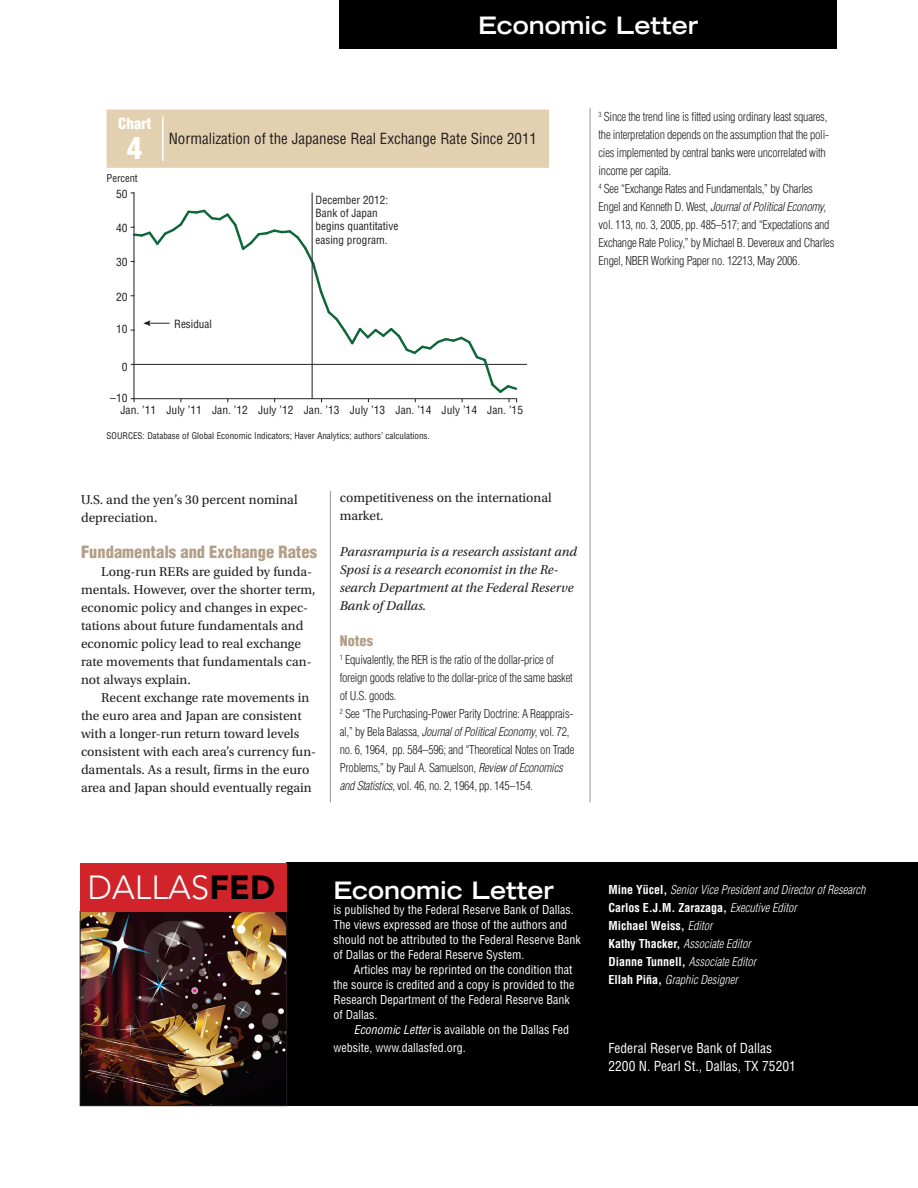
<style>
.page{position:relative;width:918px;height:1188px;background:#fff}
.page>*{position:absolute;margin:0;border:0;box-sizing:border-box;transform-origin:0 0}
.t1{font:300 33.15px "Avenir LT Std";color:#fff}
.Chart{font:900 condensed 30px "Helvetica LT Std";color:#fff}
.t2{font:700 expanded 24px "Trade Gothic LT Std";color:#fff}
.Subhead{font:900 condensed 16.5px "Helvetica LT Std";color:#b39e86}
.ChartTitle{font:condensed 15px "Helvetica LT Std";color:#231f20}
.Chart_word{font:900 condensed 15px "Helvetica LT Std";color:#fff}
.NotesHead{font:900 condensed 14.25px "Helvetica LT Std";color:#b39e86}
.BodyText{font:13.5px/18px "Utopia Std";color:#231f20}
.AuthorBio{font:italic 13.5px/18px "Utopia Std";color:#231f20}
.t3{font:condensed 13.5px/18px "Helvetica LT Std";color:#fff}
.Notestext{font:300 condensed 12px/18px "Helvetica LT Std";letter-spacing:-.02em;color:#231f20}
.t4{font:condensed 12px/15px "Helvetica LT Std";color:#fff}
.t5{font:italic 300 condensed 12px/18px "Helvetica LT Std";color:#fff}
.t6{font:condensed 11.1px "Helvetica LT Std";color:#231f20;scale:1.04 1}
.t7{font:condensed 11.1px/13.4px "Helvetica LT Std";color:#231f20}
.ChartAxis{font:condensed 10.5px "Helvetica LT Std";color:#231f20}
.Source{font:condensed 9px "Helvetica LT Std";color:#231f20}
.s1{font-style:italic}
.s2{font-weight:900;color:#000001}
.s3{font-weight:700;font-style:normal}
</style>
<div class="page">
<div style="left:287px;top:863px;width:631px;height:243px;background:#000001"></div>
<img style="left:82px;top:913px;width:203px;height:191px">
<div style="left:80px;top:911px;width:207px;height:195px;border:1px solid #231f20"></div>
<div style="left:80px;top:863px;width:207px;height:49px;background:#d1232a"></div>
<div style="left:340px;top:0;width:497px;height:48px;background:#000001"></div>
<hr style="left:590px;top:108px;width:1px;height:694px;background:#939598">
<hr style="left:330px;top:491px;width:1px;height:311px;background:#939598">
<div style="left:107px;top:110px;width:442px;height:58px;background:#e3d0b0"></div>
<hr style="left:162px;top:117px;width:2px;height:44px;background:#fff">
<hr style="left:134px;top:364px;width:393px;height:1px;background:#231f20">
<hr style="left:134px;top:193px;width:1px;height:206px;background:#231f20">
<hr style="left:312px;top:193px;width:1px;height:206px;background:#231f20">
<svg style="left:131px;top:208px;width:388px;height:194px"></svg>
<p class="t2" style="left:478px;top:10px;width:222px">Economic Letter</p>
<p class="Chart_word" style="left:118px;top:114px;width:35px">Chart</p>
<p class="Chart" style="left:127px;top:129px;width:16px">4</p>
<p class="ChartTitle" style="left:169px;top:129px;width:370px">Normalization of the Japanese Real Exchange Rate Since 2011</p>
<p class="ChartAxis" style="left:107px;top:171px;width:33px">Percent</p>
<p class="t6" style="left:116px;top:187px;width:13px">50</p>
<p class="t6" style="left:116px;top:221px;width:13px">40</p>
<p class="t6" style="left:116px;top:255px;width:13px">30</p>
<p class="t6" style="left:116px;top:290px;width:13px">20</p>
<p class="t6" style="left:116px;top:322px;width:13px">10</p>
<p class="t6" style="left:122px;top:360px;width:7px">0</p>
<p class="t6" style="left:110px;top:391px;width:18px">–10</p>
<p class="t7" style="left:174px;top:317px;width:39px">Residual</p>
<p class="t7" style="left:316px;top:193px;width:84px">December 2012:<br>Bank of Japan begins quantitative easing program.</p>
<p class="t6" style="left:120px;top:403px;width:389px">Jan. ’11 July ’11 Jan. ’12 July ’12 Jan. ’13 July ’13 Jan. ’14 July ’14 Jan. ’15</p>
<p class="Source" style="left:107px;top:431px;width:325px">SOURCES: Database of Global Economic Indicators; Haver Analytics; authors’ calculations.</p>
<p class="BodyText" style="left:81px;top:491px;width:218px">U.S. and the yen’s 30 percent nominal depreciation.</p>
<p class="Subhead" style="left:81px;top:541px;width:238px">Fundamentals and Exchange Rates</p>
<p class="BodyText" style="left:81px;top:563px;width:236px;text-indent:20px">Long-run RERs are guided by funda&shy;mentals. However, over the shorter term, economic policy and changes in expec&shy;tations about future fundamentals and economic policy lead to real exchange rate movements that fundamentals can&shy;not always explain.</p>
<p class="BodyText" style="left:81px;top:689px;width:237px;text-indent:20px">Recent exchange rate movements in the euro area and Japan are consistent with a longer-run return toward levels consistent with each area’s currency fun&shy;damentals. As a result, firms in the euro area and Japan should eventually regain</p>
<p class="BodyText" style="left:340px;top:489px;width:213px">competitiveness on the international market.</p>
<p class="AuthorBio" style="left:340px;top:543px;width:239px">Parasrampuria is a research assistant and Sposi is a research economist in the Re&shy;search Department at the Federal Reserve Bank of Dallas.</p>
<p class="NotesHead" style="left:340px;top:631px;width:35px">Notes</p>
<p class="Notestext" style="left:340px;top:650px;width:235px"><sup>1</sup> Equivalently, the RER is the ratio of the dollar-price of foreign goods relative to the dollar-price of the same basket of U.S. goods.</p>
<p class="Notestext" style="left:340px;top:704px;width:236px"><sup>2</sup> See “The Purchasing-Power Parity Doctrine: A Reapprais&shy;al,” by Bela Balassa, <span class="s1">Journal of Political Economy</span>, vol. 72, no. 6, 1964, pp. 584–596; and “Theoretical Notes on Trade Problems,” by Paul A. Samuelson, <span class="s1">Review of Economics and Statistics</span>, vol. 46, no. 2, 1964, pp. 145–154.</p>
<p class="Notestext" style="left:598px;top:108px;width:232px"><sup>3</sup> Since the trend line is fitted using ordinary least squares, the interpretation depends on the assumption that the poli&shy;cies implemented by central banks were uncorrelated with income per capita.</p>
<p class="Notestext" style="left:598px;top:180px;width:237px"><sup>4</sup> See “Exchange Rates and Fundamentals,” by Charles Engel and Kenneth D. West, <span class="s1">Journal of Political Economy</span>, vol. 113, no. 3, 2005, pp. 485–517; and “Expectations and Exchange Rate Policy,” by Michael B. Devereux and Charles Engel, NBER Working Paper no. 12213, May 2006.</p>
<h1 class="t1" style="left:88px;top:868px;width:189px">DALLAS<span class="s2">FED</span></h1>
<h3 class="t2" style="left:333px;top:875px;width:222px">Economic Letter</h3>
<p class="t4" style="left:333px;top:902px;width:249px">is published by the Federal Reserve Bank of Dallas.<br>The views expressed are those of the authors and should not be attributed to the Federal Reserve Bank of Dallas or the Federal Reserve System.</p>
<p class="t4" style="left:333px;top:962px;width:242px;text-indent:20px">Articles may be reprinted on the condition that the source is credited and a copy is provided to the Research Department of the Federal Reserve Bank of Dallas.</p>
<p class="t4" style="left:333px;top:1021px;width:237px;line-height:18px;text-indent:20px"><span class="s1">Economic Letter</span> is available on the Dallas Fed website, www.dallasfed.org.</p>
<p class="t5" style="left:608px;top:880px;width:258px"><span class="s3">Mine Yücel,</span> Senior Vice President and Director of Research <span class="s3">Carlos E.J.M. Zarazaga,</span> Executive Editor<br><span class="s3">Michael Weiss,</span> Editor<br><span class="s3">Kathy Thacker,</span> Associate Editor<br><span class="s3">Dianne Tunnell,</span> Associate Editor<br><span class="s3">Ellah Piña,</span> Graphic Designer</p>
<p class="t3" style="left:608px;top:1039px;width:189px">Federal Reserve Bank of Dallas<br>2200 N. Pearl St., Dallas, TX 75201</p>
</div>
